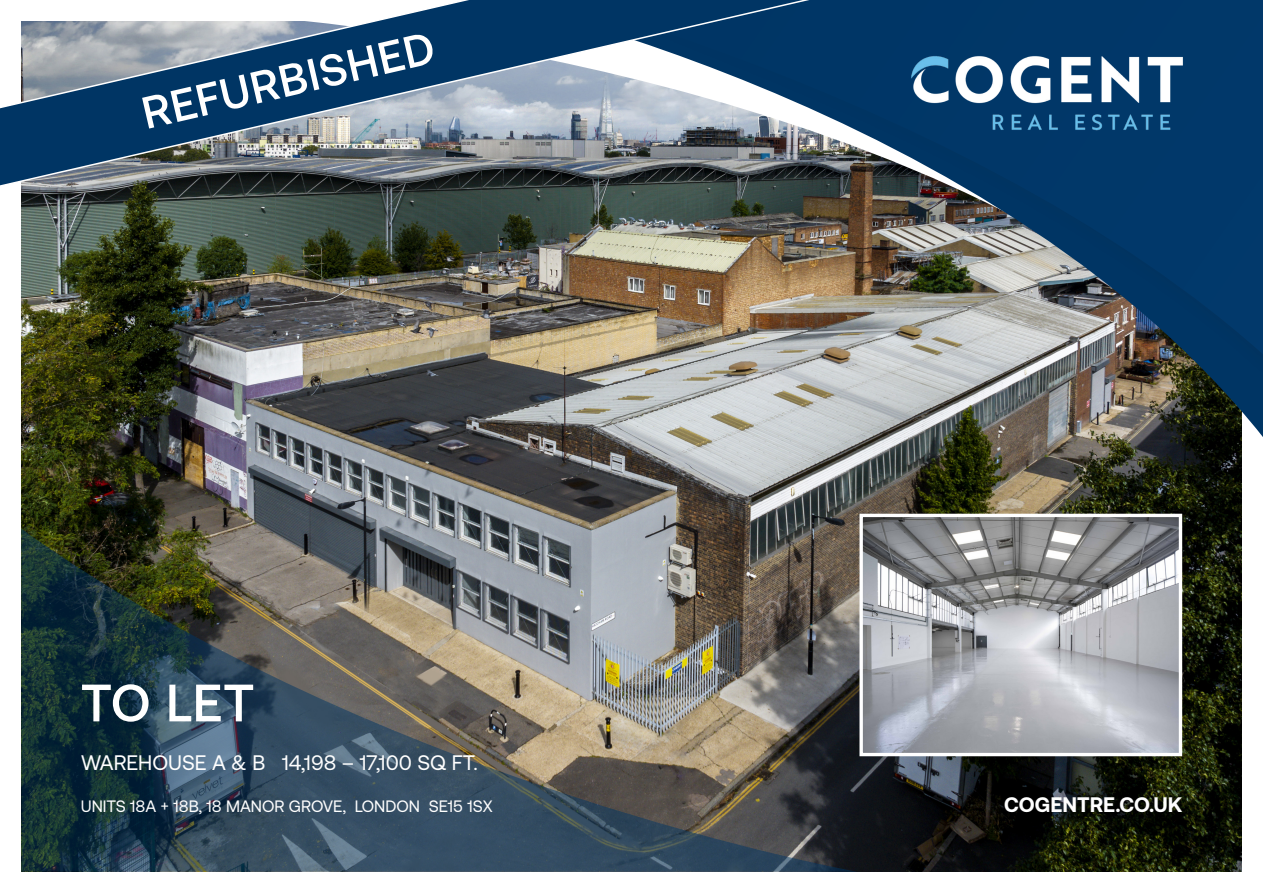
<style>
.page{position:relative;width:1263px;height:893px;background:#fff}
.page>*{position:absolute;margin:0;border:0;box-sizing:border-box;transform-origin:0 0}
.t1{font:500 52.5px "Aeonik";color:#fff}
.t2{font:500 45px "Aeonik";color:#fff}
.t3{font:21px "Aeonik";color:#fff}
.t4{font:700 21px "Aeonik";color:#fff}
.t5{font:16.5px "Aeonik";color:#fff}
</style>
<div class="page">
<img style="left:21px;top:200px;width:1221px;height:672px">
<img style="left:241px;top:200px;width:202px;height:183px">
<img style="left:443px;top:382px;width:820px;height:71px">
<img style="left:21px;top:529px;width:836px;height:343px">
<div style="left:361px;top:0;width:902px;height:382px;background:#231f20;opacity:.75"></div>
<img style="left:380px;top:0;width:883px;height:366px">
<svg style="left:0;top:0;width:1056px;height:200px;background:#536e85"></svg>
<img style="left:908px;top:53px;width:279px;height:80px">
<img style="left:863px;top:518px;width:315px;height:234px">
<div style="left:859px;top:514px;width:323px;height:242px;border:3px solid #fff"></div>
<p class="t2" style="left:137px;top:89px;width:300px;rotate:-13deg">REFURBISHED</p>
<p class="t1" style="left:81px;top:674px;width:175px">TO LET</p>
<p class="t3" style="left:81px;top:751px;width:398px">WAREHOUSE A &amp; B 14,198 – 17,100 SQ FT.</p>
<p class="t5" style="left:81px;top:797px;width:414px">UNITS 18A + 18B, 18 MANOR GROVE, LONDON SE15 1SX</p>
<p class="t4" style="left:1004px;top:793px;width:179px">COGENTRE.CO.UK</p>
</div>
